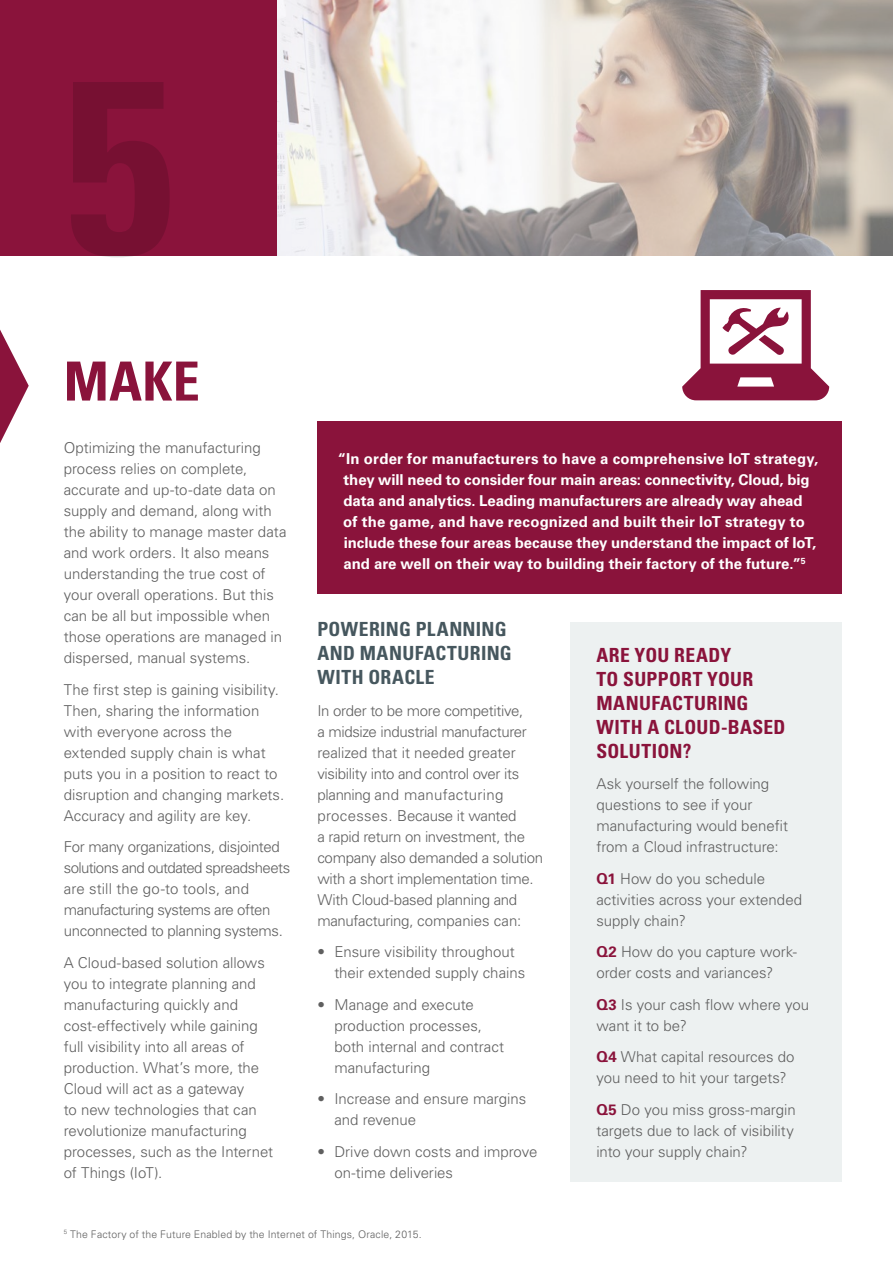
<style>
.page{position:relative;width:893px;height:1263px;background:#fff}
.page>*{position:absolute;margin:0;border:0;box-sizing:border-box;transform-origin:0 0}
.t1{font:700 condensed 54px "Univers LT Std";color:#8a133b}
.Intro{font:700 condensed 19.5px/24px "Univers LT Std";letter-spacing:.015em;color:#8a133b}
.Intro-2{font:700 condensed 19.5px/24px "Univers LT Std";letter-spacing:.02em;color:#46575e}
.Intro-3{font:300 15px/21px "Univers LT Std";color:#5f5f5f}
.Intro-4{font:700 15px/21px "Univers LT Std";color:#fff}
.Intro-5{font:300 15px/21px "Univers LT Std";letter-spacing:-.02em;color:#5f5f5f}
.Intro-6{font:300 15px/21px "Univers LT Std";letter-spacing:-.025em;color:#5f5f5f}
.Intro-7{font:300 10.5px "Univers LT Std";letter-spacing:.015em;color:#5f5f5f}
.s1{font-weight:700;color:#8a133b}
</style>
<div class="page">
<img style="left:276px;top:0;width:617px;height:255px">
<div style="left:0;top:0;width:276px;height:255px;background:#8a133b"></div>
<svg style="left:0;top:330px;width:29px;height:113px"></svg>
<svg style="left:682px;top:290px;width:147px;height:110px"></svg>
<div style="left:571px;top:622px;width:271px;height:560px;background:#edf1f1"></div>
<div style="left:317px;top:422px;width:525px;height:172px;background:#8a133b"></div>
<p class="t1" style="left:64px;top:348px;width:137px">MAKE</p>
<p class="Intro-3" style="left:64px;top:437px;width:224px">Optimizing the manufacturing process relies on complete, accurate and up-to-date data on supply and demand, along with the ability to manage master data and work orders. It also means understanding the true cost of your overall operations. But this can be all but impossible when those operations are managed in dispersed, manual systems.</p>
<p class="Intro-3" style="left:64px;top:679px;width:222px">The first step is gaining visibility.<br>Then, sharing the information with everyone across the extended supply chain is what puts you in a position to react to disruption and changing markets.<br>Accuracy and agility are key.</p>
<p class="Intro-6" style="left:64px;top:836px;width:228px">For many organizations, disjointed solutions and outdated spreadsheets are still the go-to tools, and manufacturing systems are often unconnected to planning systems.</p>
<p class="Intro-3" style="left:64px;top:952px;width:211px">A Cloud-based solution allows you to integrate planning and manufacturing quickly and cost-effectively while gaining full visibility into all areas of production. What’s more, the<br>Cloud will act as a gateway<br>to new technologies that can revolutionize manufacturing processes, such as the Internet of Things (IoT).</p>
<p class="Intro-4" style="left:343px;top:448px;width:477px;text-indent:-5px">“In order for manufacturers to have a comprehensive IoT strategy, they will need to consider four main areas: connectivity, Cloud, big data and analytics. Leading manufacturers are already way ahead of the game, and have recognized and built their IoT strategy to include these four areas because they understand the impact of IoT, and are well on their way to building their factory of the future.”<sup>5</sup></p>
<p class="Intro-2" style="left:317px;top:617px;width:196px">POWERING PLANNING<br>AND MANUFACTURING<br>WITH ORACLE</p>
<p class="Intro-5" style="left:317px;top:700px;width:227px">In order to be more competitive,<br>a midsize industrial manufacturer realized that it needed greater visibility into and control over its planning and manufacturing processes. Because it wanted<br>a rapid return on investment, the company also demanded a solution with a short implementation time.<br>With Cloud-based planning and manufacturing, companies can:</p>
<p class="Intro-3" style="left:334px;top:941px;width:192px;text-indent:-17px">• Ensure visibility throughout their extended supply chains</p>
<p class="Intro-3" style="left:334px;top:994px;width:171px;text-indent:-17px">• Manage and execute production processes, both internal and contract manufacturing</p>
<p class="Intro-3" style="left:334px;top:1088px;width:193px;text-indent:-17px">• Increase and ensure margins and revenue</p>
<p class="Intro-3" style="left:334px;top:1141px;width:205px;text-indent:-17px">• Drive down costs and improve on-time deliveries</p>
<p class="Intro" style="left:596px;top:643px;width:191px">ARE YOU READY<br>TO SUPPORT YOUR<br>MANUFACTURING<br>WITH A CLOUD-BASED<br>SOLUTION?</p>
<p class="Intro-3" style="left:596px;top:773px;width:193px">Ask yourself the following questions to see if your manufacturing would benefit from a Cloud infrastructure:</p>
<p class="Intro-3" style="left:596px;top:868px;width:207px"><span class="s1">Q1</span> How do you schedule activities across your extended supply chain?</p>
<p class="Intro-3" style="left:596px;top:941px;width:202px"><span class="s1">Q2</span> How do you capture work&shy;order costs and variances?</p>
<p class="Intro-3" style="left:596px;top:994px;width:214px"><span class="s1">Q3</span> Is your cash flow where you want it to be?</p>
<p class="Intro-3" style="left:596px;top:1046px;width:200px"><span class="s1">Q4</span> What capital resources do you need to hit your targets?</p>
<p class="Intro-3" style="left:596px;top:1099px;width:201px"><span class="s1">Q5</span> Do you miss gross-margin targets due to lack of visibility into your supply chain?</p>
<p class="Intro-7" style="left:64px;top:1228px;width:360px"><sup>5</sup> The Factory of the Future Enabled by the Internet of Things, Oracle, 2015.</p>
</div>
